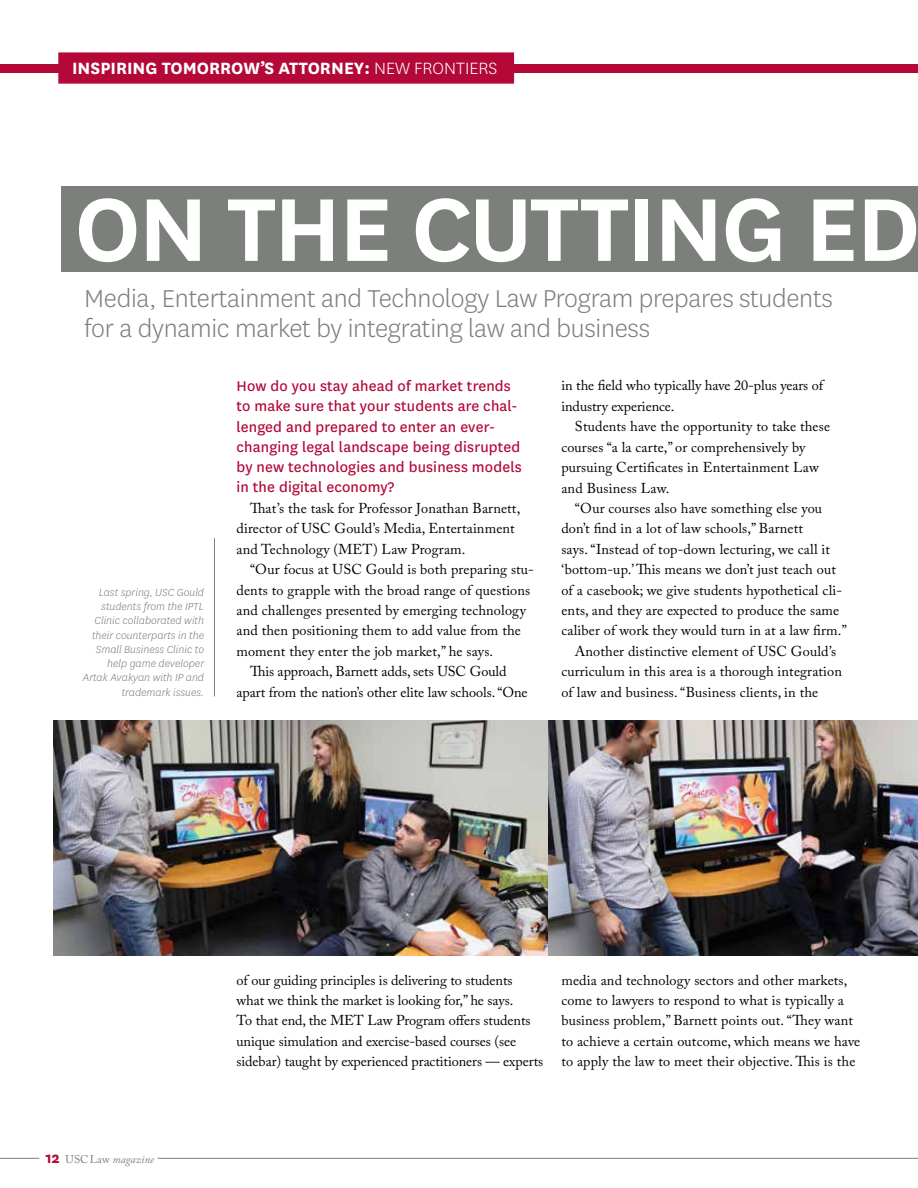
<style>
.page{position:relative;width:918px;height:1188px;background:#fff}
.page>*{position:absolute;margin:0;border:0;box-sizing:border-box;transform-origin:0 0}
.t1{font:600 104.25px "National";letter-spacing:-.02em;color:#fff}
.t2{font:300 28.5px/30px "National";letter-spacing:-.01em;color:#7c807a}
.t3{font:700 19.05px "National";color:#fff}
.t4{font:16.5px/20.2px "National";letter-spacing:.01em;color:#b30838}
.t5{font:14.25px/20.4px "Adobe Caslon Pro";letter-spacing:.01em;color:#000}
.t6{font:italic 300 12px/14.2px "National";color:#7c807a;text-align:right}
.t7{font:italic 11.25px "Adobe Caslon Pro";color:#7c807a}
.s1{font-weight:300}
.s2{font-family:"National";font-weight:700;font-style:normal;font-size:17.25px;color:#b30838}
.s3{font-style:normal}
</style>
<div class="page">
<div style="left:62px;top:186px;width:856px;height:86px;background:#7c807a"></div>
<hr style="left:0;top:1158px;width:39px;height:1px;background:#7c807a">
<hr style="left:214px;top:538px;width:1px;height:158px;background:#7c807a">
<img style="left:548px;top:720px;width:370px;height:235px">
<img style="left:54px;top:720px;width:494px;height:235px">
<div style="left:0;top:64px;width:918px;height:8px;background:#b30838"></div>
<div style="left:58px;top:52px;width:456px;height:32px;background:#b30838;border:2px solid #b30838"></div>
<hr style="left:158px;top:1158px;width:760px;height:1px;background:#7c807a">
<h3 class="t3" style="left:72px;top:55px;width:427px">INSPIRING TOMORROW’S ATTORNEY: <span class="s1">NEW FRONTIERS</span></h3>
<h1 class="t1" style="left:75px;top:157px;width:847px">ON THE CUTTING ED</h1>
<h2 class="t2" style="left:84px;top:282px;width:750px">Media, Entertainment and Technology Law Program prepares students for a dynamic market by integrating law and business</h2>
<p class="t6" style="left:83px;top:585px;width:123px">Last spring, USC Gould students from the IPTL<br>Clinic collaborated with their counterparts in the<br>Small Business Clinic to help game developer<br>Artak Avakyan with IP and trademark issues.</p>
<p class="t4" style="left:237px;top:375px;width:287px">How do you stay ahead of market trends to make sure that your students are chal&shy;lenged and prepared to enter an ever&shy;changing legal landscape being disrupted by new technologies and business models in the digital economy?</p>
<p class="t5" style="left:237px;top:498px;width:285px;text-indent:13px">That’s the task for Professor Jonathan Barnett, director of USC Gould’s Media, Entertainment and Technology (MET) Law Program.</p>
<p class="t5" style="left:250px;top:559px;width:286px">“Our focus at USC Gould is both preparing stu-</p>
<p class="t5" style="left:237px;top:579px;width:295px">dents to grapple with the broad range of questions</p>
<p class="t5" style="left:237px;top:600px;width:291px">and challenges presented by emerging technology</p>
<p class="t5" style="left:237px;top:620px;width:286px">and then positioning them to add value from the</p>
<p class="t5" style="left:237px;top:641px;width:258px">moment they enter the job market,” he says.</p>
<p class="t5" style="left:250px;top:661px;width:258px">This approach, Barnett adds, sets USC Gould</p>
<p class="t5" style="left:237px;top:681px;width:293px">apart from the nation’s other elite law schools. “One</p>
<p class="t5" style="left:561px;top:375px;width:263px">in the field who typically have 20-plus years of industry experience.</p>
<p class="t5" style="left:561px;top:416px;width:270px;text-indent:13px">Students have the opportunity to take these courses “a la carte,” or comprehensively by pursuing Certificates in Entertainment Law and Business Law.</p>
<p class="t5" style="left:575px;top:498px;width:249px">“Our courses also have something else you</p>
<p class="t5" style="left:561px;top:518px;width:243px">don’t find in a lot of law schools,” Barnett</p>
<p class="t5" style="left:561px;top:539px;width:270px">says. “Instead of top-down lecturing, we call it</p>
<p class="t5" style="left:561px;top:559px;width:276px">‘bottom-up.’ This means we don’t just teach out</p>
<p class="t5" style="left:561px;top:579px;width:282px">of a casebook; we give students hypothetical cli-</p>
<p class="t5" style="left:561px;top:600px;width:279px">ents, and they are expected to produce the same</p>
<p class="t5" style="left:561px;top:620px;width:287px">caliber of work they would turn in at a law firm.”</p>
<p class="t5" style="left:575px;top:641px;width:263px">Another distinctive element of USC Gould’s</p>
<p class="t5" style="left:561px;top:661px;width:282px">curriculum in this area is a thorough integration</p>
<p class="t5" style="left:561px;top:681px;width:258px">of law and business. “Business clients, in the</p>
<p class="t7" style="left:45px;top:1153px;width:110px"><span class="s2">12</span> <span class="s3">USCLaw</span> magazine</p>
<p class="t5" style="left:237px;top:969px;width:308px">of our guiding principles is delivering to students what we think the market is looking for,” he says.<br>To that end, the MET Law Program offers students unique simulation and exercise-based courses (see sidebar) taught by experienced practitioners — experts</p>
<p class="t5" style="left:561px;top:969px;width:300px">media and technology sectors and other markets, come to lawyers to respond to what is typically a business problem,” Barnett points out. “They want to achieve a certain outcome, which means we have to apply the law to meet their objective. This is the</p>
</div>
